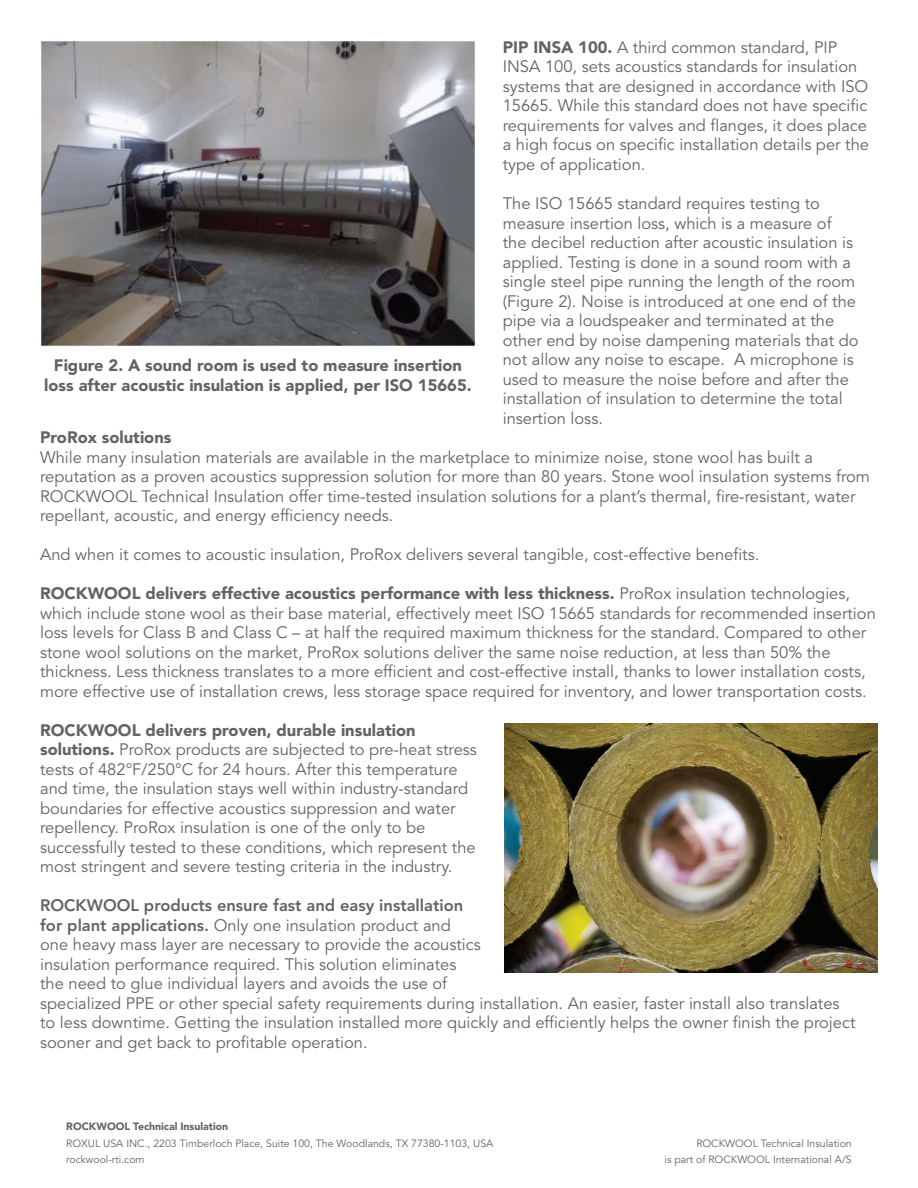
<style>
.page{position:relative;width:918px;height:1188px;background:#fff}
.page>*{position:absolute;margin:0;border:0;box-sizing:border-box;transform-origin:0 0}
.t1{font:16.5px/19.5px "Avenir LT Std";color:#636366}
.t2{font:900 16.5px/19.5px "Avenir LT Std";color:#636366;text-align:center}
.t3{font:10.5px/16.5px "Avenir LT Std";color:#636366}
.t4{font:900 10.5px "Avenir LT Std";color:#636366}
.s1{font-weight:900}
.s2{font-weight:800}
</style>
<div class="page">
<img style="left:40px;top:40px;width:436px;height:306px">
<img style="left:504px;top:724px;width:373px;height:249px">
<p class="t2" style="left:44px;top:355px;width:429px">Figure 2. A sound room is used to measure insertion loss after acoustic insulation is applied, per ISO 15665.</p>
<p class="t1" style="left:503px;top:38px;width:368px"><span class="s1">PIP INSA 100.</span> A third common standard, PIP INSA 100, sets acoustics standards for insulation systems that are designed in accordance with ISO 15665. While this standard does not have specific requirements for valves and flanges, it does place a high focus on specific installation details per the type of application.</p>
<p class="t1" style="left:503px;top:194px;width:357px">The ISO 15665 standard requires testing to measure insertion loss, which is a measure of the decibel reduction after acoustic insulation is applied. Testing is done in a sound room with a single steel pipe running the length of the room (Figure 2). Noise is introduced at one end of the pipe via a loudspeaker and terminated at the other end by noise dampening materials that do not allow any noise to escape. A microphone is used to measure the noise before and after the installation of insulation to determine the total insertion loss.</p>
<p class="t2" style="left:40px;top:427px;width:133px">ProRox solutions</p>
<p class="t1" style="left:40px;top:448px;width:831px">While many insulation materials are available in the marketplace to minimize noise, stone wool has built a reputation as a proven acoustics suppression solution for more than 80 years. Stone wool insulation systems from ROCKWOOL Technical Insulation offer time-tested insulation solutions for a plant’s thermal, fire-resistant, water repellant, acoustic, and energy efficiency needs.</p>
<p class="t1" style="left:40px;top:545px;width:721px">And when it comes to acoustic insulation, ProRox delivers several tangible, cost-effective benefits.</p>
<p class="t1" style="left:40px;top:584px;width:837px"><span class="s1">ROCKWOOL delivers effective acoustics performance with less thickness.</span> ProRox insulation technologies, which include stone wool as their base material, effectively meet ISO 15665 standards for recommended insertion loss levels for Class B and Class C – at half the required maximum thickness for the standard. Compared to other stone wool solutions on the market, ProRox solutions deliver the same noise reduction, at less than 50% the thickness. Less thickness translates to a more efficient and cost-effective install, thanks to lower installation costs, more effective use of installation crews, less storage space required for inventory, and lower transportation costs.</p>
<p class="t1" style="left:40px;top:721px;width:438px"><span class="s1">ROCKWOOL delivers proven, durable insulation solutions.</span> ProRox products are subjected to pre-heat stress tests of 482°F/250°C for 24 hours. After this temperature and time, the insulation stays well within industry-standard boundaries for effective acoustics suppression and water repellency. ProRox insulation is one of the only to be successfully tested to these conditions, which represent the most stringent and severe testing criteria in the industry.</p>
<p class="t1" style="left:40px;top:896px;width:817px"><span class="s2">ROCKWOOL products ensure fast and easy installation<br>for plant applications.</span> Only one insulation product and<br>one heavy mass layer are necessary to provide the acoustics<br>insulation performance required. This solution eliminates<br>the need to glue individual layers and avoids the use of<br>specialized PPE or other special safety requirements during installation. An easier, faster install also translates to less downtime. Getting the insulation installed more quickly and efficiently helps the owner finish the project sooner and get back to profitable operation.</p>
<p class="t4" style="left:66px;top:1120px;width:164px">ROCKWOOL Technical Insulation</p>
<p class="t3" style="left:66px;top:1135px;width:429px">ROXUL USA INC., 2203 Timberloch Place, Suite 100, The Woodlands, TX 77380-1103, USA rockwool-rti.com</p>
<p class="t3" style="left:664px;top:1135px;width:189px;text-align:right">ROCKWOOL Technical Insulation<br>is part of ROCKWOOL International A/S</p>
</div>
